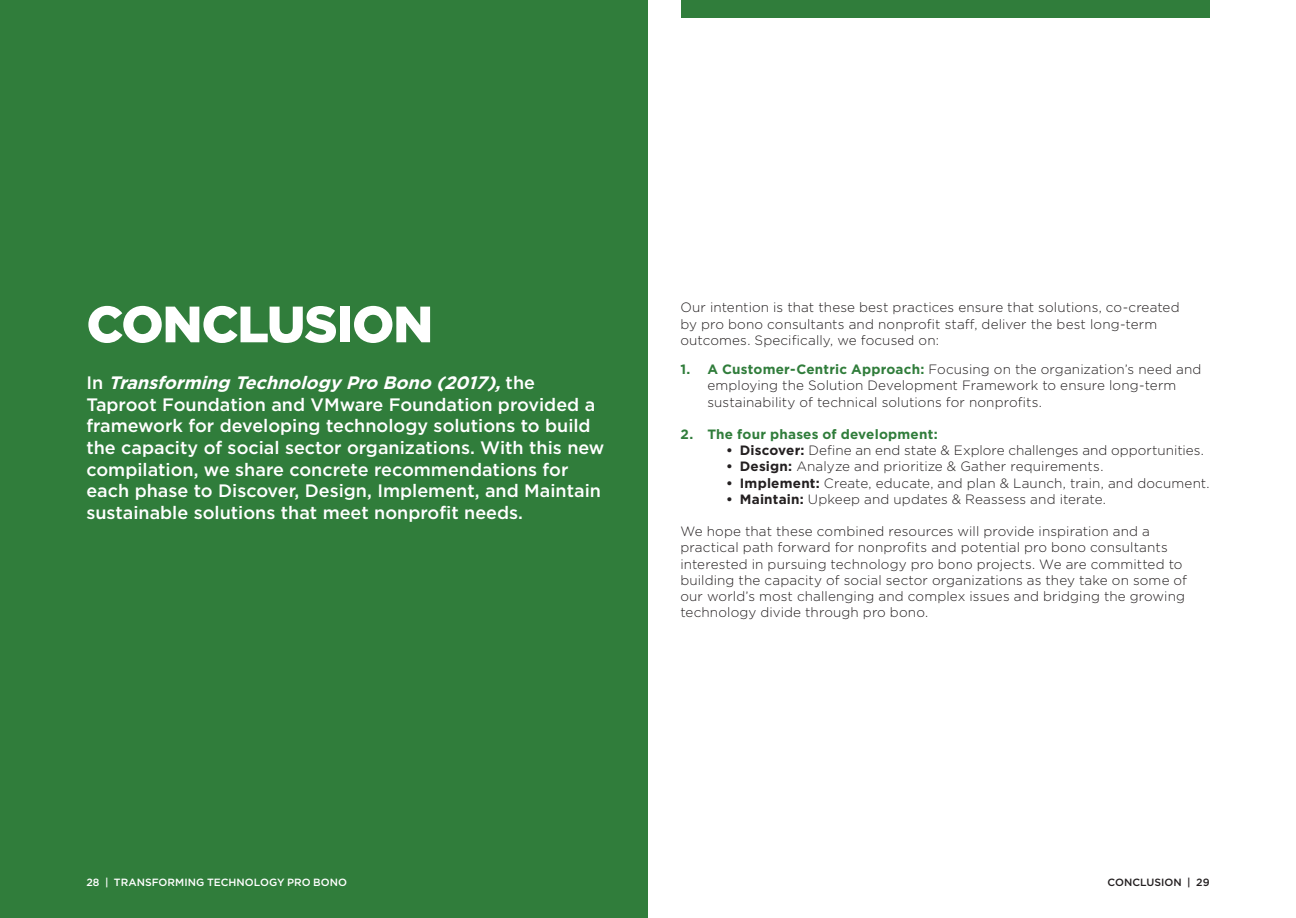
<style>
.page{position:relative;width:1296px;height:918px;background:#fff}
.page>*{position:absolute;margin:0;border:0;box-sizing:border-box;transform-origin:0 0}
.t1{font:900 51px "Gotham";letter-spacing:-.025em;color:#fff}
.t2{font:500 18px/21.6px "Gotham";color:#fff}
.t3{font:300 13.5px/16.2px "Gotham";letter-spacing:.01em;color:#231f20}
.t4{font:700 13.5px "Gotham";letter-spacing:.015em;color:#307d3b}
.t5{font:500 10.5px "Gotham";letter-spacing:.005em;color:#fff}
.t6{font:500 10.5px "Gotham";color:#231f20}
.s1{font-weight:700;font-style:italic}
.s2{font-weight:700;color:#307d3b}
.s3{font-weight:700}
</style>
<div class="page">
<div style="left:0;top:0;width:648px;height:918px;background:#307d3b"></div>
<div style="left:648px;top:0;width:562px;height:33px;background:#307d3b"></div>
<div style="left:680px;top:18px;width:562px;height:30px;background:#fff"></div>
<div style="left:648px;top:0;width:32px;height:44px;background:#fff"></div>
<h1 class="t1" style="left:86px;top:302px;width:348px">CONCLUSION</h1>
<p class="t2" style="left:86px;top:373px;width:520px">I n <span class="s1">Transforming Technology Pro Bono (2017),</span>t h e Taproot Foundation and VMware Foundation provided a framework for developing technology solutions to build the capacity of social sector organizations. With this new compilation, we share concrete recommendations for each phase to Discover, Design, Implement, and Maintain sustainable solutions that meet nonprofit needs.</p>
<p class="t3" style="left:680px;top:300px;width:501px">Our intention is that these best practices ensure that solutions, co-created by pro bono consultants and nonprofit staff, deliver the best long-term outcomes. Specifically, we focused on:</p>
<p class="t3" style="left:707px;top:362px;width:496px;text-indent:-27px"><span class="s2">1. A Customer-Centric Approach:</span> Focusing on the organization’s need and employing the Solution Development Framework to ensure long-term sustainability of technical solutions for nonprofits.</p>
<p class="t4" style="left:680px;top:428px;width:259px">2. The four phases of development:</p>
<p class="t3" style="left:726px;top:443px;width:479px"><span class="s3">• Discover:</span> Define an end state &amp; Explore challenges and opportunities.</p>
<p class="t3" style="left:726px;top:459px;width:379px"><span class="s3">• Design:</span> Analyze and prioritize &amp; Gather requirements.</p>
<p class="t3" style="left:726px;top:475px;width:485px"><span class="s3">• Implement:</span> Create, educate, and plan &amp; Launch, train, and document.</p>
<p class="t3" style="left:726px;top:492px;width:381px"><span class="s3">• Maintain:</span> Upkeep and updates &amp; Reassess and iterate.</p>
<p class="t3" style="left:680px;top:524px;width:508px">We hope that these combined resources will provide inspiration and a practical path forward for nonprofits and potential pro bono consultants interested in pursuing technology pro bono projects. We are committed to building the capacity of social sector organizations as they take on some of our world’s most challenging and complex issues and bridging the growing technology divide through pro bono.</p>
<p class="t5" style="left:86px;top:877px;width:262px">28 | TRANSFORMING TECHNOLOGY PRO BONO</p>
<p class="t6" style="left:1108px;top:877px;width:104px">CONCLUSION | 29</p>
</div>
